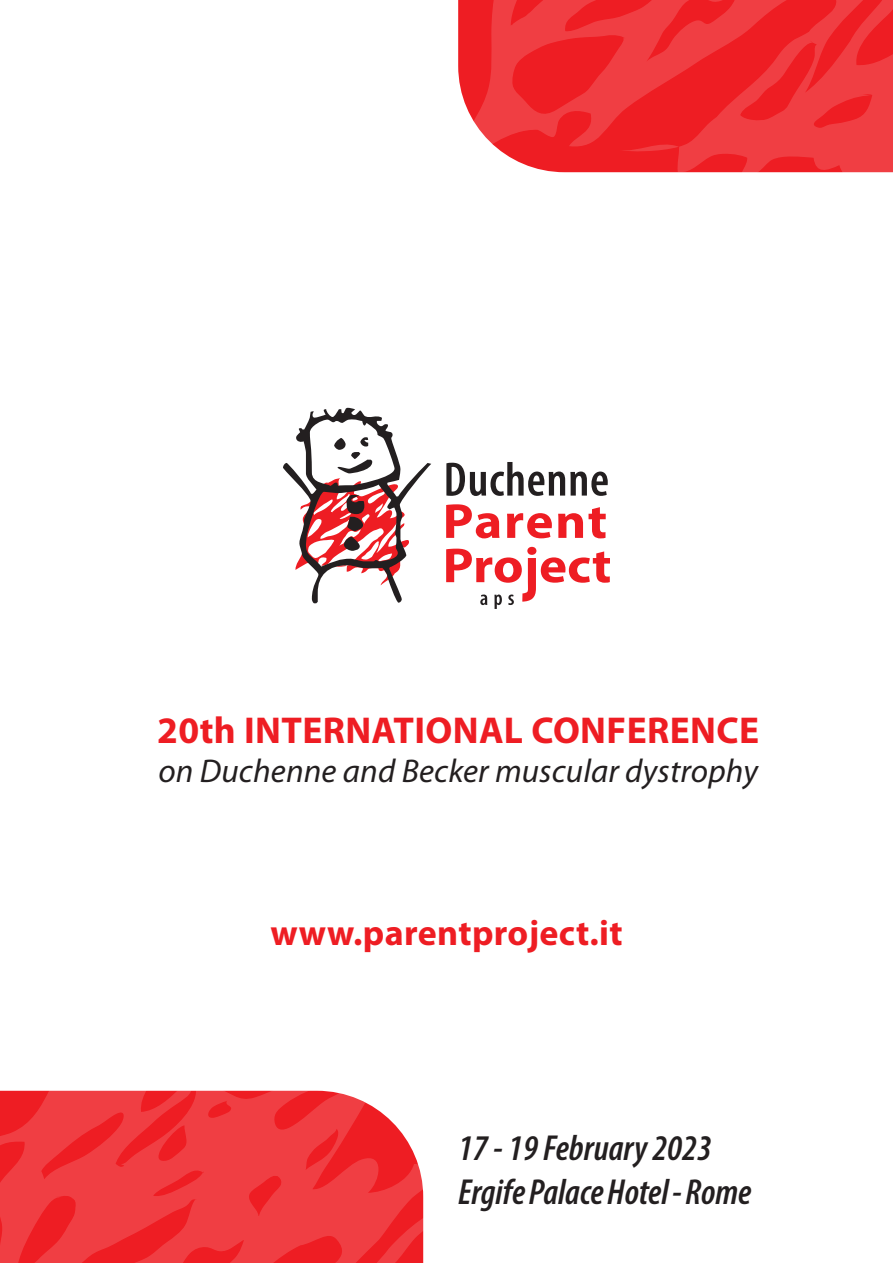
<style>
.page{position:relative;width:893px;height:1263px;background:#fff}
.page>*{position:absolute;margin:0;border:0;box-sizing:border-box;transform-origin:0 0}
.t1{font:700 37.5px "Myriad Pro";letter-spacing:.01em;color:#ee1d23}
.t2{font:italic 600 condensed 36.3px/43.5px "Myriad Pro";color:#231f20}
.t3{font:700 36px "Myriad Pro";letter-spacing:.01em;color:#ee1d23}
.t4{font:italic 33px "Myriad Pro";letter-spacing:.005em;color:#231f20}
</style>
<div class="page">
<svg style="left:283px;top:408px;width:148px;height:195px"></svg>
<svg style="left:446px;top:462px;width:162px;height:34px"></svg>
<svg style="left:446px;top:504px;width:53px;height:34px"></svg>
<svg style="left:507px;top:513px;width:45px;height:25px"></svg>
<svg style="left:558px;top:507px;width:48px;height:31px"></svg>
<svg style="left:446px;top:547px;width:164px;height:62px"></svg>
<svg style="left:458px;top:0;width:435px;height:173px;background:#ef353a"></svg>
<svg style="left:0;top:1090px;width:424px;height:173px;background:#ef3b40"></svg>
<p class="t1" style="left:157px;top:706px;width:603px">20th INTERNATIONAL CONFERENCE</p>
<p class="t4" style="left:158px;top:751px;width:601px">on Duchenne and Becker muscular dystrophy</p>
<p class="t3" style="left:270px;top:909px;width:354px">www.parentproject.it</p>
<p class="t2" style="left:458px;top:1126px;width:295px">17 - 19 February 2023<br>Ergife Palace Hotel - Rome</p>
</div>
